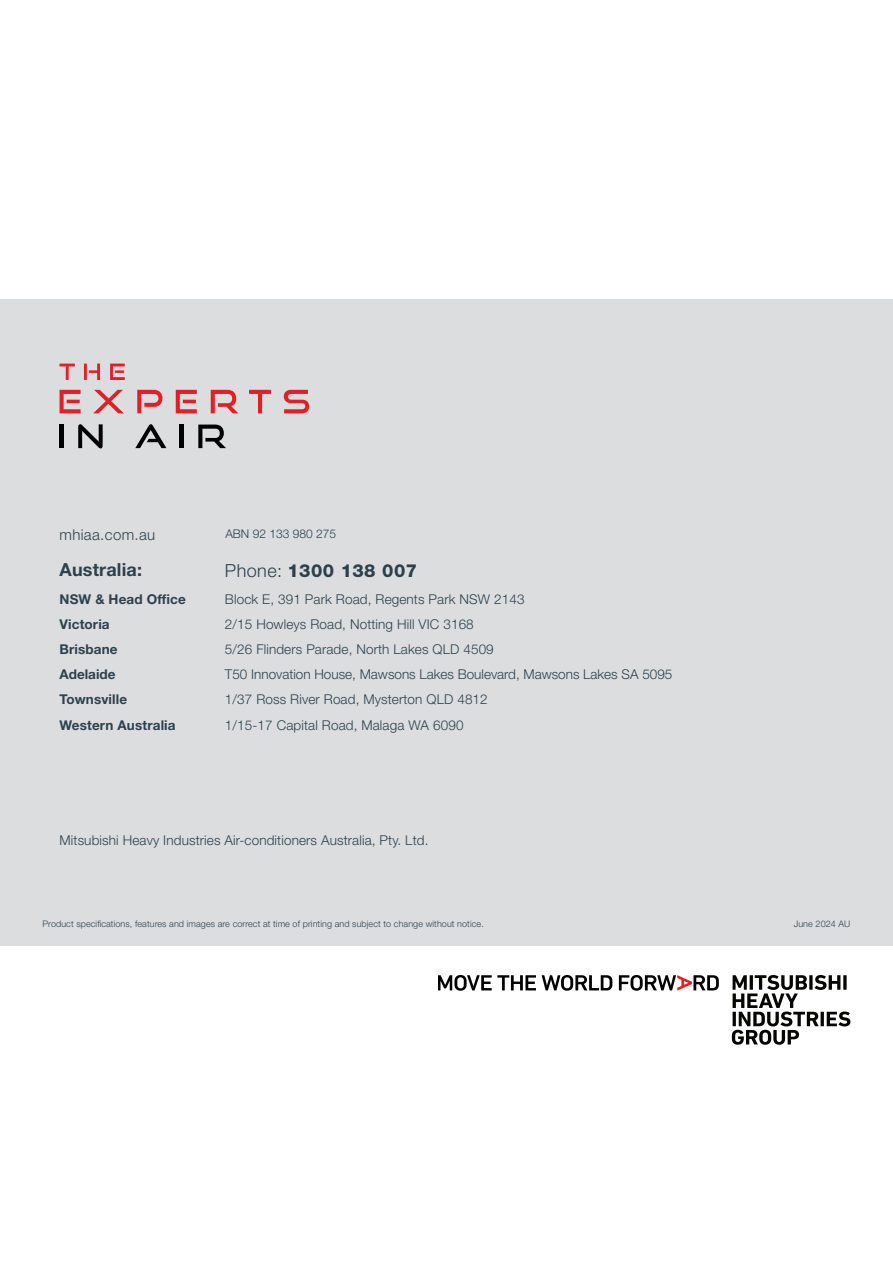
<style>
.page{position:relative;width:893px;height:1263px;background:#fff}
.page>*{position:absolute;margin:0;border:0;box-sizing:border-box;transform-origin:0 0}
._2_table_bodi{font:800 18px "Helvetica Neue LT Std";letter-spacing:.025em;color:#2c414c}
._2_table_bodi-2{font:700 18px "Helvetica Neue LT Std";letter-spacing:.01em;color:#2c414c}
._2_table_bodi-3{font:300 15px "Helvetica Neue LT Std";letter-spacing:.025em;color:#2c414c}
._2_table_bodi-4{font:300 13.5px "Helvetica Neue LT Std";letter-spacing:.01em;color:#2c414c}
._2_table_bodi-5{font:700 13.5px "Helvetica Neue LT Std";letter-spacing:.01em;color:#2c414c}
._2_table_bodi-6{font:300 12px "Helvetica Neue LT Std";color:#2c414c}
._2_table_bodi-7{font:300 9px "Helvetica Neue LT Std";letter-spacing:.01em;color:#2c414c}
.s1{font-weight:300}
</style>
<div class="page">
<div style="left:0;top:299px;width:893px;height:646px;background:#dcdddf"></div>
<svg style="left:732px;top:975px;width:118px;height:70px"></svg>
<svg style="left:438px;top:975px;width:98px;height:16px"></svg>
<svg style="left:542px;top:975px;width:70px;height:16px"></svg>
<svg style="left:619px;top:975px;width:100px;height:16px"></svg>
<svg style="left:60px;top:364px;width:15px;height:16px"></svg>
<svg style="left:84px;top:364px;width:16px;height:16px"></svg>
<svg style="left:110px;top:364px;width:15px;height:16px"></svg>
<svg style="left:60px;top:390px;width:21px;height:23px"></svg>
<svg style="left:93px;top:390px;width:31px;height:23px"></svg>
<svg style="left:137px;top:390px;width:25px;height:23px"></svg>
<svg style="left:176px;top:390px;width:21px;height:23px"></svg>
<svg style="left:211px;top:390px;width:27px;height:23px"></svg>
<svg style="left:249px;top:390px;width:22px;height:23px"></svg>
<svg style="left:284px;top:390px;width:25px;height:23px"></svg>
<hr style="left:60px;top:425px;width:4px;height:23px;background:#000">
<svg style="left:78px;top:424px;width:25px;height:24px"></svg>
<svg style="left:135px;top:424px;width:31px;height:24px"></svg>
<hr style="left:180px;top:425px;width:4px;height:23px;background:#000">
<svg style="left:198px;top:425px;width:28px;height:23px"></svg>
<p class="_2_table_bodi-3" style="left:60px;top:525px;width:97px">mhiaa.com.au</p>
<p class="_2_table_bodi-6" style="left:225px;top:527px;width:112px">ABN 92 133 980 275</p>
<p class="_2_table_bodi-2" style="left:60px;top:559px;width:84px">Australia:</p>
<p class="_2_table_bodi" style="left:225px;top:560px;width:194px"><span class="s1">Phone:</span> 1300 138 007</p>
<p class="_2_table_bodi-5" style="left:60px;top:591px;width:128px">NSW &amp; Head Office</p>
<p class="_2_table_bodi-4" style="left:225px;top:591px;width:301px">Block E, 391 Park Road, Regents Park NSW 2143</p>
<p class="_2_table_bodi-5" style="left:60px;top:616px;width:52px">Victoria</p>
<p class="_2_table_bodi-4" style="left:225px;top:616px;width:250px">2/15 Howleys Road, Notting Hill VIC 3168</p>
<p class="_2_table_bodi-5" style="left:60px;top:641px;width:60px">Brisbane</p>
<p class="_2_table_bodi-4" style="left:225px;top:641px;width:270px">5/26 Flinders Parade, North Lakes QLD 4509</p>
<p class="_2_table_bodi-5" style="left:60px;top:666px;width:57px">Adelaide</p>
<p class="_2_table_bodi-4" style="left:225px;top:666px;width:449px">T50 Innovation House, Mawsons Lakes Boulevard, Mawsons Lakes SA 5095</p>
<p class="_2_table_bodi-5" style="left:60px;top:691px;width:69px">Townsville</p>
<p class="_2_table_bodi-4" style="left:225px;top:691px;width:264px">1/37 Ross River Road, Mysterton QLD 4812</p>
<p class="_2_table_bodi-5" style="left:60px;top:716px;width:118px">Western Australia</p>
<p class="_2_table_bodi-4" style="left:225px;top:716px;width:240px">1/15-17 Capital Road, Malaga WA 6090</p>
<p class="_2_table_bodi-4" style="left:60px;top:832px;width:370px">Mitsubishi Heavy Industries Air-conditioners Australia, Pty. Ltd.</p>
<p class="_2_table_bodi-7" style="left:43px;top:918px;width:443px">Product specifications, features and images are correct at time of printing and subject to change without notice.</p>
<p class="_2_table_bodi-7" style="left:794px;top:918px;width:58px">June 2024 AU</p>
</div>
